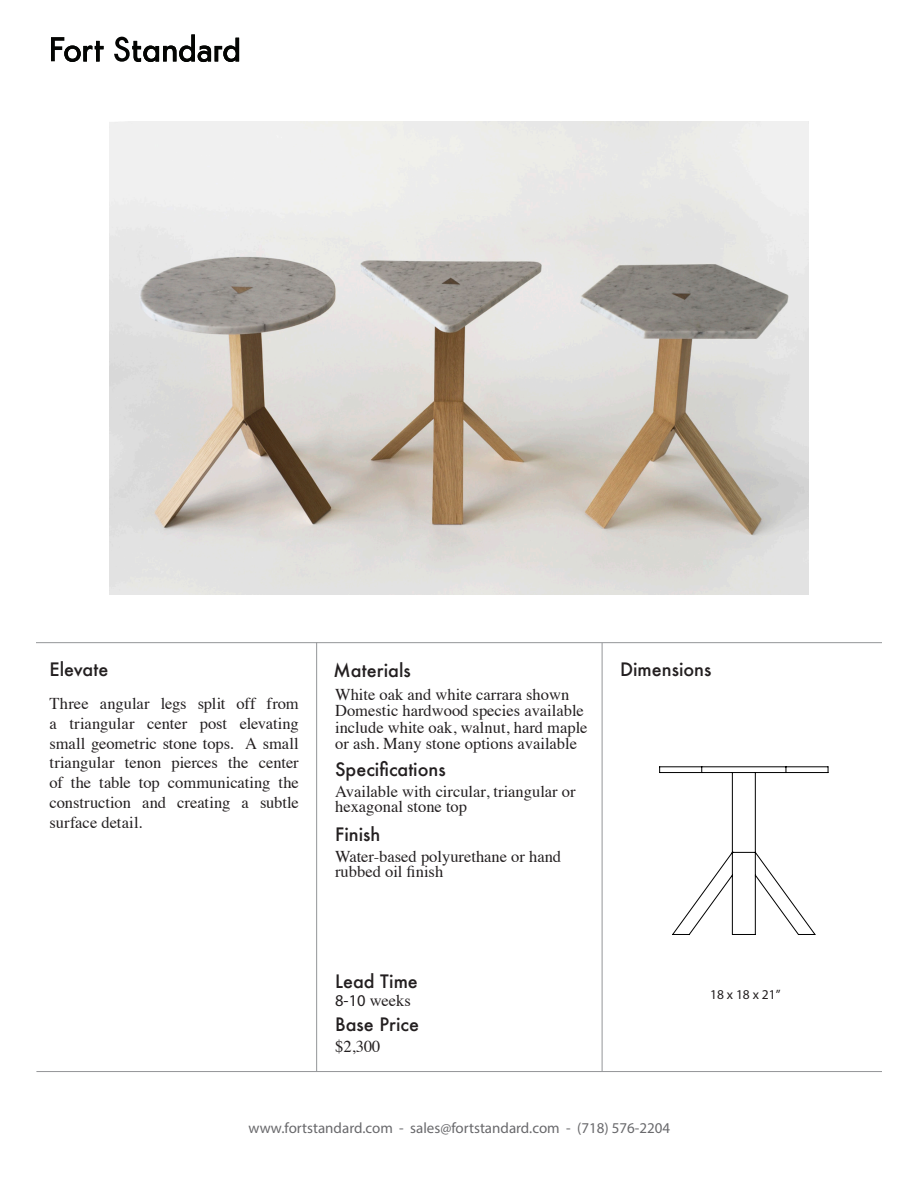
<style>
.page{position:relative;width:918px;height:1188px;background:#fff}
.page>*{position:absolute;margin:0;border:0;box-sizing:border-box;transform-origin:0 0}
.t1{font:500 18px "Futura";color:#231f20}
.t2{font:16.5px/19.8px "Times";color:#231f20}
.t3{font:15px "Myriad Pro";color:#69696c}
.t4{font:13.5px "Myriad Pro";color:#231f20}
.s1{font-family:"Myriad Pro"}
</style>
<div class="page">
<svg style="left:51px;top:37px;width:53px;height:25px"></svg>
<svg style="left:114px;top:35px;width:125px;height:27px"></svg>
<hr style="left:36px;top:642px;width:846px;height:1px;background:#939598">
<hr style="left:36px;top:1071px;width:846px;height:1px;background:#939598">
<hr style="left:316px;top:642px;width:1px;height:429px;background:#939598">
<hr style="left:602px;top:643px;width:1px;height:428px;background:#939598">
<img style="left:110px;top:121px;width:699px;height:473px">
<svg style="left:659px;top:766px;width:170px;height:169px"></svg>
<p class="t1" style="left:50px;top:657px;width:60px">Elevate</p>
<p class="t2" style="left:50px;top:692px;width:251px;text-align:justify">Three angular legs split off from a triangular center post elevating small geometric stone tops. A small triangular tenon pierces the center of the table top communicating the construction and creating a subtle surface detail.</p>
<p class="t1" style="left:334px;top:658px;width:79px">Materials</p>
<p class="t1" style="left:620px;top:657px;width:93px">Dimensions</p>
<p class="t2" style="left:335px;top:683px;width:236px">White oak and white carrara shown</p>
<p class="t2" style="left:335px;top:701px;width:254px;line-height:16.5px">Domestic hardwood species available include white oak, walnut, hard maple or ash. Many stone options available</p>
<p class="t1" style="left:335px;top:757px;width:112px">Specifications</p>
<p class="t2" style="left:335px;top:783px;width:242px;line-height:15px">Available with circular, triangular or hexagonal stone top</p>
<p class="t1" style="left:335px;top:822px;width:47px">Finish</p>
<p class="t2" style="left:335px;top:847px;width:228px;line-height:15px">Water-based polyurethane or hand rubbed oil finish</p>
<p class="t1" style="left:335px;top:969px;width:84px">Lead Time</p>
<p class="t2" style="left:335px;top:989px;width:77px"><span class="s1">8-10</span> weeks</p>
<p class="t1" style="left:335px;top:1012px;width:85px">Base Price</p>
<p class="t2" style="left:335px;top:1035px;width:47px">$2,300</p>
<p class="t4" style="left:710px;top:986px;width:72px">18 x 18 x 21”</p>
<p class="t3" style="left:249px;top:1119px;width:423px">www.fortstandard.com - sales@fortstandard.com - (718) 576-2204</p>
</div>
